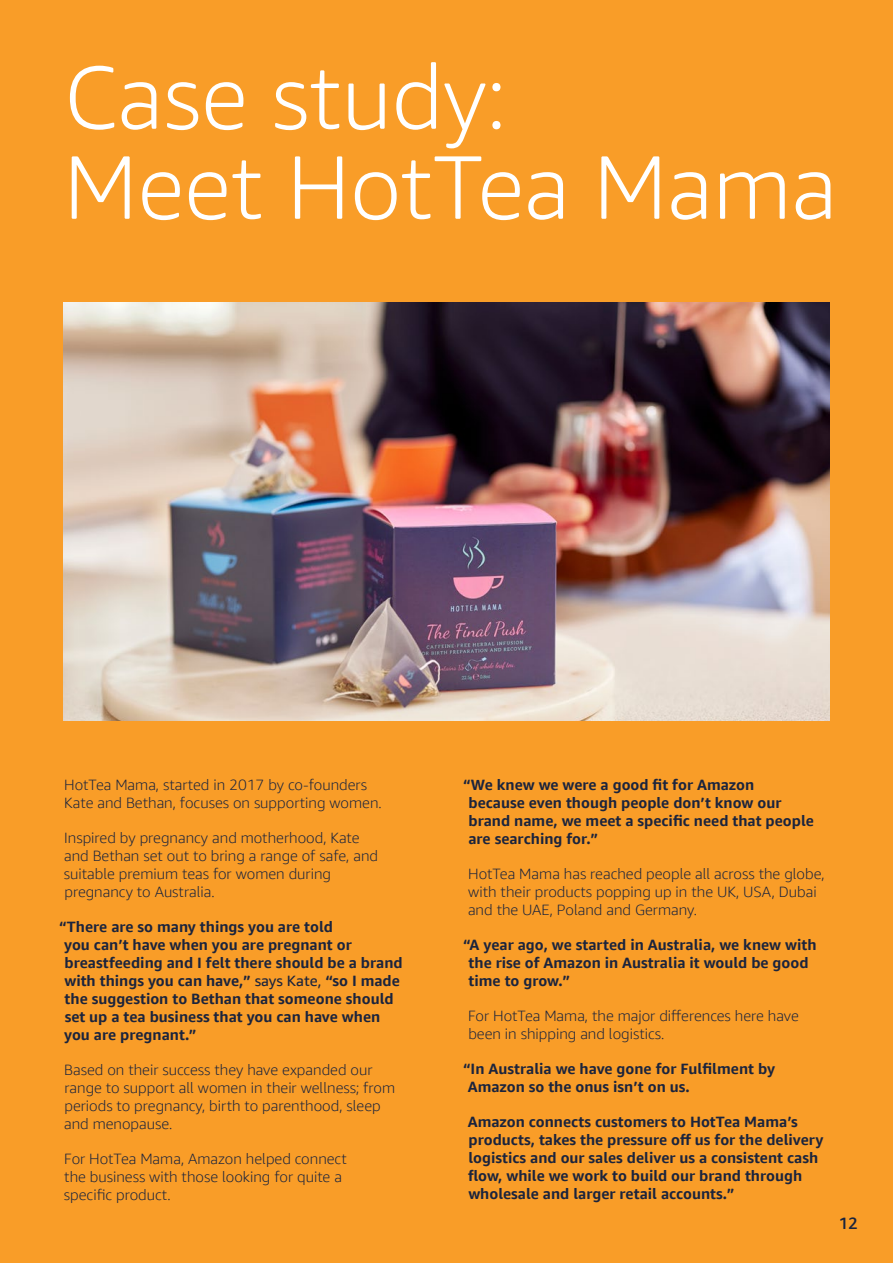
<style>
.page{position:relative;width:893px;height:1263px;background:#f99d28}
.page>*{position:absolute;margin:0;border:0;box-sizing:border-box;transform-origin:0 0}
.t1{font:300 90px/90px "Amazon Ember Display";color:#fff}
.t2{font:500 16.5px "Amazon Ember Display";color:#1b243d}
.t3{font:700 15px/18px "Amazon Ember Display";color:#1b243d}
.t4{font:300 15px/18px "Amazon Ember Display";color:#1b243d}
.s1{font-weight:400}
</style>
<div class="page">
<img style="left:64px;top:303px;width:765px;height:418px">
<h1 class="t1" style="left:64px;top:52px;width:775px">Case study:<br>Meet HotTea Mama</h1>
<p class="t4" style="left:64px;top:776px;width:319px">HotTea Mama, started in 2017 by co-founders<br>Kate and Bethan, focuses on supporting women.</p>
<p class="t4" style="left:64px;top:829px;width:316px">Inspired by pregnancy and motherhood, Kate and Bethan set out to bring a range of safe, and suitable premium teas for women during pregnancy to Australia.</p>
<p class="t3" style="left:64px;top:918px;width:340px;text-indent:-5px">“There are so many things you are told<br>you can’t have when you are pregnant or breastfeeding and I felt there should be a brand with things you can have,” <span class="s1">says Kate,</span> “so I made the suggestion to Bethan that someone should set up a tea business that you can have when you are pregnant.”</p>
<p class="t4" style="left:64px;top:1061px;width:333px">Based on their success they have expanded our range to support all women in their wellness; from periods to pregnancy, birth to parenthood, sleep and menopause.</p>
<p class="t4" style="left:64px;top:1150px;width:284px">For HotTea Mama, Amazon helped connect the business with those looking for quite a specific product.</p>
<p class="t3" style="left:468px;top:776px;width:347px;text-indent:-5px">“We knew we were a good fit for Amazon because even though people don’t know our brand name, we meet a specific need that people are searching for.”</p>
<p class="t4" style="left:468px;top:865px;width:358px">HotTea Mama has reached people all across the globe, with their products popping up in the UK, USA, Dubai and the UAE, Poland and Germany.</p>
<p class="t3" style="left:469px;top:936px;width:350px;text-indent:-6px">“A year ago, we started in Australia, we knew with the rise of Amazon in Australia it would be good time to grow.”</p>
<p class="t4" style="left:468px;top:1007px;width:332px">For HotTea Mama, the major differences here have been in shipping and logistics.</p>
<p class="t3" style="left:468px;top:1060px;width:309px;text-indent:-5px">“In Australia we have gone for Fulfilment by<br>Amazon so the onus isn’t on us.</p>
<p class="t3" style="left:468px;top:1113px;width:357px">Amazon connects customers to HotTea Mama’s products, takes the pressure off us for the delivery logistics and our sales deliver us a consistent cash flow, while we work to build our brand through wholesale and larger retail accounts.”</p>
<p class="t2" style="left:839px;top:1213px;width:21px">12</p>
</div>
